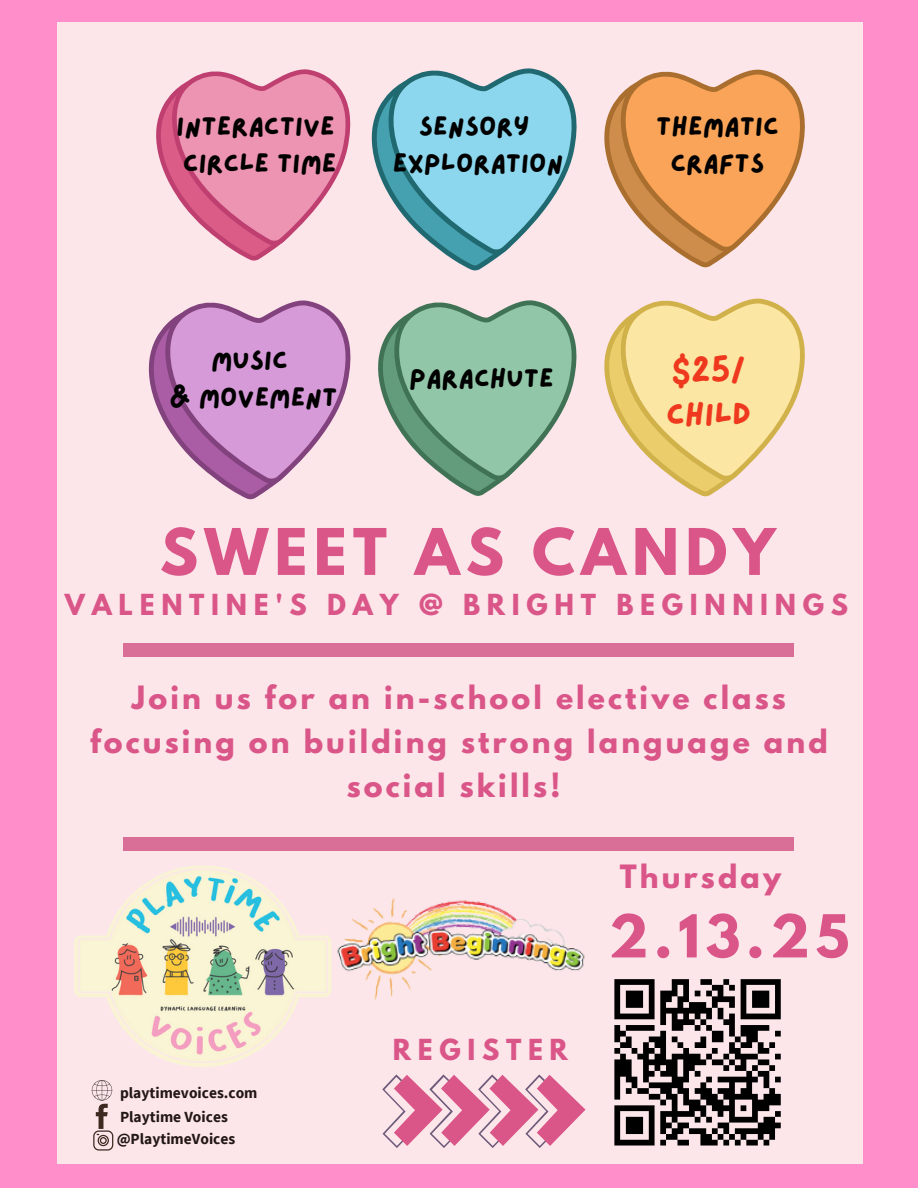
<style>
.page{position:relative;width:918px;height:1188px;background:#ff8ecb}
.page>*{position:absolute;margin:0;border:0;box-sizing:border-box;transform-origin:0 0}
.t1{font:700 56.85px "League Spartan";letter-spacing:.11em;color:#da5688}
.t2{font:700 52.35px "League Spartan";color:#da5688}
.t3{font:32.1px/44px "Lazydog";color:#ef391f}
.t4{font:700 28.5px/44.2px "League Spartan";letter-spacing:.11em;color:#da5688;text-align:center}
.t5{font:26.85px/37.2px "Lazydog";color:#000;text-align:center}
.t6{font:700 25.65px "League Spartan";letter-spacing:.26em;color:#da5688}
.t7{font:700 15.45px "Source Sans Pro";color:#231815}
</style>
<div class="page">
<div style="left:58px;top:22px;width:805px;height:1142px;background:#fce6ea"></div>
<div style="left:124px;top:643px;width:670px;height:13px;background:#d96e96"></div>
<svg style="left:92px;top:1080px;width:21px;height:71px"></svg>
<svg style="left:156px;top:69px;width:195px;height:192px"></svg>
<svg style="left:371px;top:68px;width:206px;height:202px"></svg>
<svg style="left:378px;top:300px;width:199px;height:196px"></svg>
<svg style="left:604px;top:69px;width:201px;height:198px"></svg>
<svg style="left:148px;top:300px;width:203px;height:199px"></svg>
<svg style="left:604px;top:298px;width:201px;height:198px"></svg>
<img style="left:74px;top:865px;width:238px;height:202px">
<div style="left:124px;top:837px;width:670px;height:13px;background:#d96e96"></div>
<svg style="left:614px;top:979px;width:167px;height:167px"></svg>
<svg style="left:382px;top:1074px;width:204px;height:74px"></svg>
<img style="left:312px;top:898px;width:273px;height:103px">
<p class="t5" style="left:176px;top:108px;width:162px;text-align:left">INTERACTIVE<br>CIRCLE TIME</p>
<h5 class="t5" style="left:656px;top:108px;width:124px">THEMATIC<br>CRAFTS</h5>
<p class="t5" style="left:393px;top:108px;width:172px">SENSORY<br>EXPLORATION</p>
<h5 class="t5" style="left:170px;top:342px;width:170px">MUSIC<br>&amp; MOVEMENT</h5>
<p class="t5" style="left:409px;top:361px;width:146px">PARACHUTE</p>
<h2 class="t3" style="left:666px;top:350px;width:87px">$25/<br>CHILD</h2>
<h5 class="t1" style="left:160px;top:524px;width:617px">SWEET AS CANDY</h5>
<h5 class="t6" style="left:65px;top:592px;width:785px">VALENTINE'S DAY @ BRIGHT BEGINNINGS</h5>
<p class="t4" style="left:90px;top:679px;width:739px">Join us for an in-school elective class focusing on building strong language and social skills!</p>
<h5 class="t4" style="left:620px;top:858px;width:163px">Thursday</h5>
<p class="t7" style="left:120px;top:1083px;width:139px">playtimevoices.com</p>
<p class="t7" style="left:120px;top:1107px;width:109px">Playtime Voices</p>
<p class="t7" style="left:117px;top:1129px;width:120px">@PlaytimeVoices</p>
<h1 class="t6" style="left:393px;top:1037px;width:177px">REGISTER</h1>
<p class="t2" style="left:609px;top:910px;width:242px">2.13.25</p>
</div>
